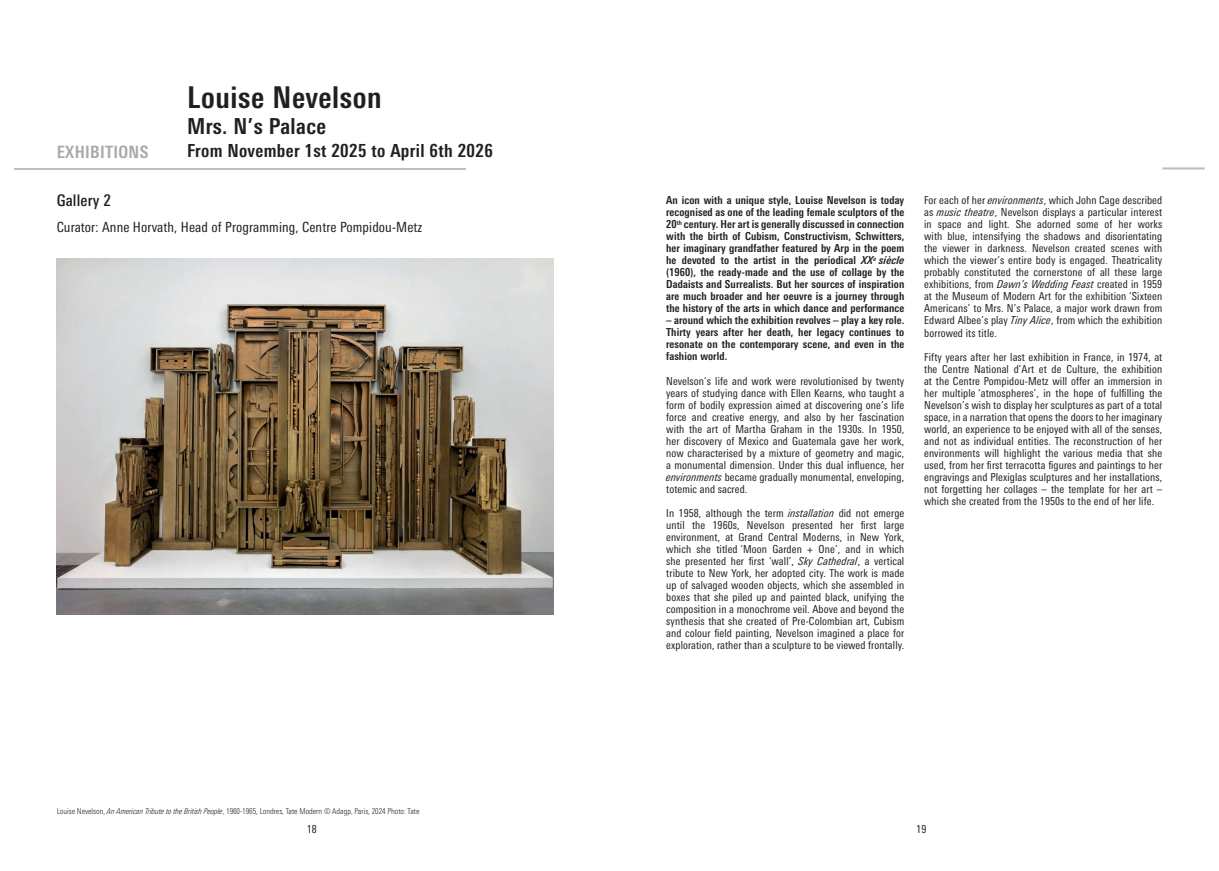
<style>
.page{position:relative;width:1219px;height:871px;background:#fff}
.page>*{position:absolute;margin:0;border:0;box-sizing:border-box;transform-origin:0 0}
.t1{font:700 condensed 30px "Univers Next Pro";letter-spacing:.02em;color:#231f20}
.t2{font:700 condensed 22px "Univers Next Pro";letter-spacing:.02em;color:#231f20}
.t3{font:700 condensed 18px "Univers Next Pro";letter-spacing:.02em;color:#231f20}
.t4{font:700 condensed 17px "Univers Next Pro";letter-spacing:.02em;color:#a8a9ad}
.t5{font:500 condensed 16px "Univers Next Pro";letter-spacing:.01em;color:#231f20}
.t6{font:condensed 14px "Univers Next Pro";letter-spacing:.01em;color:#231f20}
.t7{font:condensed 11px/12px "Univers Next Pro";letter-spacing:.01em;color:#231f20;text-align:justify}
.t8{font:700 condensed 11px/12px "Univers Next Pro";letter-spacing:.01em;color:#231f20;text-align:justify}
.t9{font:300 condensed 8px "Univers Next Pro";color:#231f20}
.s1{font-style:italic}
</style>
<div class="page">
<hr style="left:14px;top:168px;width:452px;height:2px;background:#bcbdc0">
<img style="left:56px;top:258px;width:497px;height:356px">
<hr style="left:1162px;top:167px;width:43px;height:2px;background:#bcbdc0">
<h3 class="t4" style="left:57px;top:142px;width:93px">EXHIBITIONS</h3>
<h1 class="t1" style="left:187px;top:79px;width:196px">Louise Nevelson</h1>
<h2 class="t2" style="left:187px;top:113px;width:140px">Mrs. N’s Palace</h2>
<h3 class="t3" style="left:187px;top:140px;width:307px">From November 1st 2025 to April 6th 2026</h3>
<h3 class="t5" style="left:57px;top:191px;width:56px">Gallery 2</h3>
<p class="t6" style="left:57px;top:219px;width:367px">Curator: Anne Horvath, Head of Programming, Centre Pompidou-Metz</p>
<p class="t9" style="left:57px;top:806px;width:364px">Louise Nevelson, <span class="s1">An American Tribute to the British People</span>, 1960-1965, Londres, Tate Modern © Adagp, Paris, 2024 Photo: Tate</p>
<p class="t7" style="left:307px;top:822px;width:12px">18</p>
<p class="t8" style="left:666px;top:194px;width:240px">An icon with a unique style, Louise Nevelson is today recognised as one of the leading female sculptors of the 20<sup>th</sup> century. Her art is generally discussed in connection with the birth of Cubism, Constructivism, Schwitters, her imaginary grandfather featured by Arp in the poem he devoted to the artist in the periodical <span class="s1">XX</span><sup>e</sup> <span class="s1">siècle </span>(1960), the ready-made and the use of collage by the Dadaists and Surrealists. But her sources of inspiration are much broader and her oeuvre is a journey through the history of the arts in which dance and performance</p>
<p class="t8" style="left:666px;top:314px;width:240px">– around which the exhibition revolves – play a key role.<br>Thirty years after her death, her legacy continues to resonate on the contemporary scene, and even in the fashion world.</p>
<p class="t7" style="left:666px;top:374px;width:240px">Nevelson’s life and work were revolutionised by twenty years of studying dance with Ellen Kearns, who taught a form of bodily expression aimed at discovering one’s life force and creative energy, and also by her fascination with the art of Martha Graham in the 1930s. In 1950, her discovery of Mexico and Guatemala gave her work, now characterised by a mixture of geometry and magic, a monumental dimension. Under this dual influence, her <span class="s1">environments</span> became gradually monumental, enveloping, totemic and sacred.</p>
<p class="t7" style="left:666px;top:506px;width:240px">In 1958, although the term <span class="s1">installation</span> did not emerge until the 1960s, Nevelson presented her first large environment, at Grand Central Moderns, in New York, which she titled ‘Moon Garden + One’, and in which she presented her first ‘wall’, <span class="s1">Sky Cathedral</span>, a vertical tribute to New York, her adopted city. The work is made up of salvaged wooden objects, which she assembled in boxes that she piled up and painted black, unifying the composition in a monochrome veil. Above and beyond the synthesis that she created of Pre-Colombian art, Cubism and colour field painting, Nevelson imagined a place for exploration, rather than a sculpture to be viewed frontally.</p>
<p class="t7" style="left:924px;top:194px;width:240px">For each of her <span class="s1">environments</span>, which John Cage described as <span class="s1">music theatre</span>, Nevelson displays a particular interest in space and light. She adorned some of her works with blue, intensifying the shadows and disorientating the viewer in darkness. Nevelson created scenes with which the viewer’s entire body is engaged. Theatricality probably constituted the cornerstone of all these large exhibitions, from <span class="s1">Dawn’s Wedding Feast</span> created in 1959 at the Museum of Modern Art for the exhibition ‘Sixteen Americans’ to Mrs. N’s Palace, a major work drawn from Edward Albee’s play <span class="s1">Tiny Alice</span>, from which the exhibition borrowed its title.</p>
<p class="t7" style="left:924px;top:350px;width:240px">Fifty years after her last exhibition in France, in 1974, at the Centre National d’Art et de Culture, the exhibition at the Centre Pompidou-Metz will offer an immersion in her multiple ‘atmospheres’, in the hope of fulfilling the Nevelson’s wish to display her sculptures as part of a total space, in a narration that opens the doors to her imaginary world, an experience to be enjoyed with all of the senses, and not as individual entities. The reconstruction of her environments will highlight the various media that she used, from her first terracotta figures and paintings to her engravings and Plexiglas sculptures and her installations, not forgetting her collages – the template for her art – which she created from the 1950s to the end of her life.</p>
<p class="t7" style="left:916px;top:822px;width:12px">19</p>
</div>
